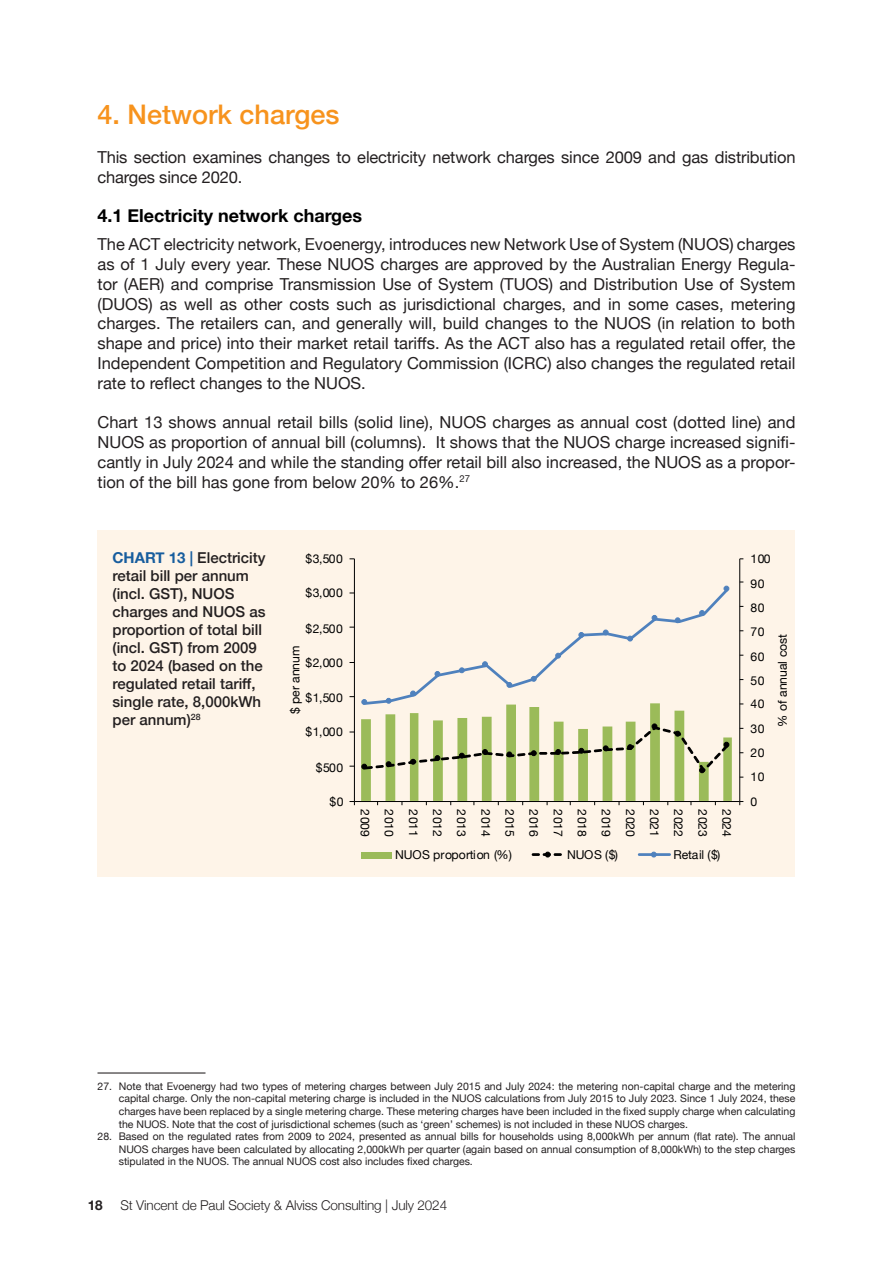
<style>
.page{position:relative;width:893px;height:1263px;background:#fff}
.page>*{position:absolute;margin:0;border:0;box-sizing:border-box;transform-origin:0 0}
.TOC_Main_Chapter{font:500 27px "Helvetica Neue";color:#f7931d}
.Subhead_L2{font:700 18px "Helvetica Neue";color:#000}
.t1{font:16.5px/19.8px "Helvetica Neue";letter-spacing:-.01em;color:#231f20;text-align:justify}
.t2{font:500 15px/18px "Helvetica Neue";color:#231f20}
.t3{font:300 13.5px "Helvetica Neue";letter-spacing:-.01em;color:#231f20}
.t4{font:700 13.5px "Helvetica Neue";color:#231f20}
.t5{font:12.15px "Helvetica Neue";letter-spacing:.035em;color:#000}
.t6{font:12.15px "Helvetica Neue";color:#000}
.t7{font:12.15px "Helvetica Neue";letter-spacing:-.005em;color:#000}
.Footnote{font:10.5px/12.6px "Helvetica Neue";color:#231f20;text-align:justify}
.s1{font-weight:700;color:#175d9e}
</style>
<div class="page">
<div style="left:98px;top:530px;width:697px;height:347px;background:#fef4e8"></div>
<hr style="left:739px;top:559px;width:1px;height:242px;background:#000">
<hr style="left:354px;top:559px;width:1px;height:242px;background:#000">
<hr style="left:354px;top:801px;width:386px;height:1px;background:#000">
<svg style="left:361px;top:586px;width:371px;height:219px"></svg>
<div style="left:361px;top:852px;width:31px;height:6px;background:#9bbb59"></div>
<svg style="left:532px;top:852px;width:30px;height:5px"></svg>
<hr style="left:639px;top:853px;width:31px;height:3px;background:#4f81bd">
<svg style="left:651px;top:852px;width:6px;height:5px"></svg>
<hr style="left:98px;top:1072px;width:108px;height:1px;background:#231f20">
<p class="TOC_Main_Chapter" style="left:98px;top:93px;width:244px">4. Network charges</p>
<p class="t1" style="left:98px;top:149px;width:699px">This section examines changes to electricity network charges since 2009 and gas distribution charges since 2020.</p>
<p class="Subhead_L2" style="left:98px;top:201px;width:266px">4.1 Electricity network charges</p>
<p class="t1" style="left:98px;top:235px;width:699px">The ACT electricity network, Evoenergy, introduces new Network Use of System (NUOS) charges as of 1 July every year. These NUOS charges are approved by the Australian Energy Regula&shy;tor (AER) and comprise Transmission Use of System (TUOS) and Distribution Use of System (DUOS) as well as other costs such as jurisdictional charges, and in some cases, metering charges. The retailers can, and generally will, build changes to the NUOS (in relation to both shape and price) into their market retail tariffs. As the ACT also has a regulated retail offer, the Independent Competition and Regulatory Commission (ICRC) also changes the regulated retail rate to reflect changes to the NUOS.</p>
<p class="t1" style="left:98px;top:414px;width:699px">Chart 13 shows annual retail bills (solid line), NUOS charges as annual cost (dotted line) and NUOS as proportion of annual bill (columns). It shows that the NUOS charge increased signifi&shy;cantly in July 2024 and while the standing offer retail bill also increased, the NUOS as a propor&shy;tion of the bill has gone from below 20% to 26%.<sup>27</sup></p>
<p class="t2" style="left:112px;top:548px;width:155px"><span class="s1">CHART 13 |</span> Electricity retail bill per annum (incl. GST), NUOS charges and NUOS as proportion of total bill (incl. GST) from 2009 to 2024 (based on the regulated retail tariff, single rate, 8,000kWh per annum)<sup>28</sup></p>
<p class="t5" style="left:306px;top:550px;width:39px">$3,500</p>
<p class="t5" style="left:306px;top:584px;width:39px">$3,000</p>
<p class="t5" style="left:306px;top:619px;width:39px">$2,500</p>
<p class="t6" style="left:287px;top:714px;width:70px;rotate:-90deg">$ per annum</p>
<p class="t5" style="left:306px;top:654px;width:39px">$2,000</p>
<p class="t5" style="left:306px;top:689px;width:39px">$1,500</p>
<p class="t5" style="left:306px;top:723px;width:39px">$1,000</p>
<p class="t5" style="left:316px;top:758px;width:29px">$500</p>
<p class="t5" style="left:329px;top:793px;width:16px">$0</p>
<p class="t5" style="left:374px;top:809px;width:29px;rotate:90deg">2009</p>
<p class="t5" style="left:398px;top:809px;width:29px;rotate:90deg">2010</p>
<p class="t5" style="left:422px;top:809px;width:29px;rotate:90deg">2011</p>
<p class="t5" style="left:446px;top:809px;width:29px;rotate:90deg">2012</p>
<p class="t5" style="left:470px;top:809px;width:29px;rotate:90deg">2013</p>
<p class="t5" style="left:494px;top:809px;width:29px;rotate:90deg">2014</p>
<p class="t5" style="left:519px;top:809px;width:29px;rotate:90deg">2015</p>
<p class="t5" style="left:543px;top:809px;width:29px;rotate:90deg">2016</p>
<p class="t5" style="left:567px;top:809px;width:29px;rotate:90deg">2017</p>
<p class="t5" style="left:591px;top:809px;width:29px;rotate:90deg">2018</p>
<p class="t5" style="left:615px;top:809px;width:29px;rotate:90deg">2019</p>
<p class="t5" style="left:639px;top:809px;width:29px;rotate:90deg">2020</p>
<p class="t5" style="left:663px;top:809px;width:29px;rotate:90deg">2021</p>
<p class="t5" style="left:687px;top:809px;width:29px;rotate:90deg">2022</p>
<p class="t5" style="left:711px;top:809px;width:29px;rotate:90deg">2023</p>
<p class="t5" style="left:736px;top:809px;width:29px;rotate:90deg">2024</p>
<p class="t7" style="left:395px;top:846px;width:118px">NUOS proportion (%)</p>
<p class="t5" style="left:567px;top:846px;width:52px">NUOS ($)</p>
<p class="t5" style="left:673px;top:846px;width:49px">Retail ($)</p>
<p class="t5" style="left:751px;top:550px;width:22px">100</p>
<p class="t5" style="left:751px;top:574px;width:16px">90</p>
<p class="t5" style="left:751px;top:599px;width:16px">80</p>
<p class="t5" style="left:751px;top:623px;width:16px">70</p>
<p class="t5" style="left:751px;top:648px;width:16px">60</p>
<p class="t5" style="left:751px;top:672px;width:16px">50</p>
<p class="t5" style="left:751px;top:695px;width:16px">40</p>
<p class="t5" style="left:751px;top:719px;width:16px">30</p>
<p class="t5" style="left:751px;top:744px;width:16px">20</p>
<p class="t5" style="left:751px;top:768px;width:16px">10</p>
<p class="t5" style="left:751px;top:793px;width:8px">0</p>
<p class="t6" style="left:774px;top:726px;width:94px;rotate:-90deg">% of annual cost</p>
<p class="Footnote" style="left:119px;top:1080px;width:678px;text-indent:-21px">27. Note that Evoenergy had two types of metering charges between July 2015 and July 2024: the metering non-capital charge and the metering capital charge. Only the non-capital metering charge is included in the NUOS calculations from July 2015 to July 2023. Since 1 July 2024, these charges have been replaced by a single metering charge. These metering charges have been included in the fixed supply charge when calculating the NUOS. Note that the cost of jurisdictional schemes (such as ‘green’ schemes) is not included in these NUOS charges.</p>
<p class="Footnote" style="left:119px;top:1131px;width:678px;text-indent:-21px">28. Based on the regulated rates from 2009 to 2024, presented as annual bills for households using 8,000kWh per annum (flat rate). The annual NUOS charges have been calculated by allocating 2,000kWh per quarter (again based on annual consumption of 8,000kWh) to the step charges stipulated in the NUOS. The annual NUOS cost also includes fixed charges.</p>
<p class="t4" style="left:88px;top:1194px;width:16px">18</p>
<p class="t3" style="left:120px;top:1194px;width:328px">St Vincent de Paul Society &amp; Alviss Consulting | July 2024</p>
</div>
